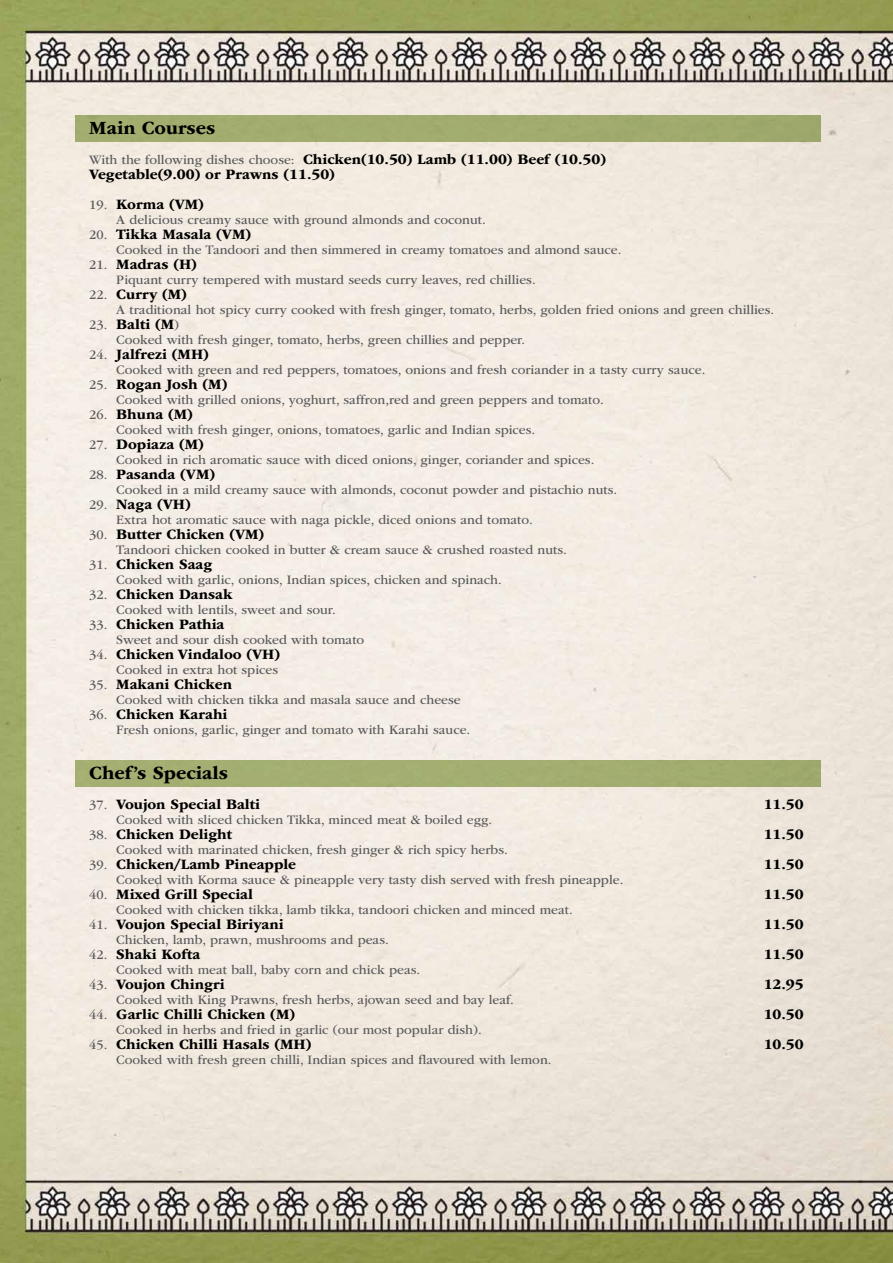
<style>
.page{position:relative;width:893px;height:1263px;background:#fff}
.page>*{position:absolute;margin:0;border:0;box-sizing:border-box;transform-origin:0 0}
.t1{font:700 19.5px "ITC Garamond Std";color:#000}
.t2{font:700 15px/30px "ITC Garamond Std";color:#000}
.t3{font:13.5px "ITC Garamond Std";color:#58595b}
.s1{font-weight:400;font-size:13.5px;color:#58595b}
</style>
<div class="page">
<img style="left:0;top:0;width:893px;height:1263px">
<div style="left:75px;top:115px;width:746px;height:26px;background:#a0ab6e"></div>
<div style="left:75px;top:760px;width:746px;height:26px;background:#a3ae71"></div>
<h1 class="t1" style="left:89px;top:117px;width:127px">Main Courses</h1>
<p class="t2" style="left:89px;top:152px;width:518px;line-height:15px"><span class="s1">With the following dishes choose:</span> Chicken(10.50) Lamb (11.00) Beef (10.50)<br>Vegetable(9.00) or Prawns (11.50)</p>
<p class="t2" style="left:89px;top:190px;width:116px"><span class="s1">19.</span> Korma (VM)</p>
<p class="t3" style="left:116px;top:213px;width:371px">A delicious creamy sauce with ground almonds and coconut.</p>
<p class="t2" style="left:89px;top:220px;width:163px"><span class="s1">20.</span> Tikka Masala (VM)</p>
<p class="t3" style="left:116px;top:243px;width:507px">Cooked in the Tandoori and then simmered in creamy tomatoes and almond sauce.</p>
<p class="t2" style="left:89px;top:250px;width:109px"><span class="s1">21.</span> Madras (H)</p>
<p class="t3" style="left:116px;top:273px;width:421px">Piquant curry tempered with mustard seeds curry leaves, red chillies.</p>
<p class="t2" style="left:89px;top:280px;width:99px"><span class="s1">22.</span> Curry (M)</p>
<p class="t3" style="left:116px;top:303px;width:659px">A traditional hot spicy curry cooked with fresh ginger, tomato, herbs, golden fried onions and green chillies.</p>
<p class="t2" style="left:89px;top:310px;width:91px"><span class="s1">23.</span> Balti (M<span class="s1">)</span></p>
<p class="t3" style="left:116px;top:333px;width:411px">Cooked with fresh ginger, tomato, herbs, green chillies and pepper.</p>
<p class="t2" style="left:89px;top:340px;width:121px"><span class="s1">24.</span> Jalfrezi (MH)</p>
<p class="t3" style="left:116px;top:363px;width:591px">Cooked with green and red peppers, tomatoes, onions and fresh coriander in a tasty curry sauce.</p>
<p class="t2" style="left:89px;top:370px;width:140px"><span class="s1">25.</span> Rogan Josh (M)</p>
<p class="t3" style="left:116px;top:393px;width:489px">Cooked with grilled onions, yoghurt, saffron,red and green peppers and tomato.</p>
<p class="t2" style="left:89px;top:400px;width:105px"><span class="s1">26.</span> Bhuna (M)</p>
<p class="t3" style="left:116px;top:423px;width:420px">Cooked with fresh ginger, onions, tomatoes, garlic and Indian spices.</p>
<p class="t2" style="left:89px;top:430px;width:116px"><span class="s1">27.</span> Dopiaza (M)</p>
<p class="t3" style="left:116px;top:453px;width:480px">Cooked in rich aromatic sauce with diced onions, ginger, coriander and spices.</p>
<p class="t2" style="left:89px;top:460px;width:127px"><span class="s1">28.</span> Pasanda (VM)</p>
<p class="t3" style="left:116px;top:483px;width:502px">Cooked in a mild creamy sauce with almonds, coconut powder and pistachio nuts.</p>
<p class="t2" style="left:89px;top:490px;width:103px"><span class="s1">29.</span> Naga (VH)</p>
<p class="t3" style="left:116px;top:513px;width:418px">Extra hot aromatic sauce with naga pickle, diced onions and tomato.</p>
<p class="t2" style="left:89px;top:520px;width:177px"><span class="s1">30.</span> Butter Chicken (VM)</p>
<p class="t3" style="left:116px;top:543px;width:452px">Tandoori chicken cooked in butter &amp; cream sauce &amp; crushed roasted nuts.</p>
<p class="t2" style="left:89px;top:550px;width:125px"><span class="s1">31.</span> Chicken Saag</p>
<p class="t3" style="left:116px;top:573px;width:387px">Cooked with garlic, onions, Indian spices, chicken and spinach.</p>
<p class="t2" style="left:89px;top:580px;width:145px"><span class="s1">32.</span> Chicken Dansak</p>
<p class="t3" style="left:116px;top:603px;width:221px">Cooked with lentils, sweet and sour.</p>
<p class="t2" style="left:89px;top:610px;width:137px"><span class="s1">33.</span> Chicken Pathia</p>
<p class="t3" style="left:116px;top:633px;width:249px">Sweet and sour dish cooked with tomato</p>
<p class="t2" style="left:89px;top:640px;width:192px"><span class="s1">34.</span> Chicken Vindaloo (VH)</p>
<p class="t3" style="left:116px;top:663px;width:163px">Cooked in extra hot spices</p>
<p class="t2" style="left:89px;top:670px;width:144px"><span class="s1">35.</span> Makani Chicken</p>
<p class="t3" style="left:116px;top:693px;width:346px">Cooked with chicken tikka and masala sauce and cheese</p>
<p class="t2" style="left:89px;top:700px;width:140px"><span class="s1">36.</span> Chicken Karahi</p>
<p class="t3" style="left:116px;top:723px;width:355px">Fresh onions, garlic, ginger and tomato with Karahi sauce.</p>
<h1 class="t1" style="left:89px;top:762px;width:140px">Chef’s Specials</h1>
<p class="t2" style="left:89px;top:790px;width:172px"><span class="s1">37.</span> Voujon Special Balti</p>
<p class="t3" style="left:116px;top:813px;width:377px">Cooked with sliced chicken Tikka, minced meat &amp; boiled egg.</p>
<p class="t2" style="left:89px;top:820px;width:144px"><span class="s1">38.</span> Chicken Delight</p>
<p class="t3" style="left:116px;top:843px;width:393px">Cooked with marinated chicken, fresh ginger &amp; rich spicy herbs.</p>
<p class="t2" style="left:89px;top:850px;width:208px"><span class="s1">39.</span> Chicken/Lamb Pineapple</p>
<p class="t3" style="left:116px;top:873px;width:509px">Cooked with Korma sauce &amp; pineapple very tasty dish served with fresh pineapple.</p>
<p class="t2" style="left:89px;top:880px;width:165px"><span class="s1">40.</span> Mixed Grill Special</p>
<p class="t3" style="left:116px;top:903px;width:458px">Cooked with chicken tikka, lamb tikka, tandoori chicken and minced meat.</p>
<p class="t2" style="left:89px;top:910px;width:196px"><span class="s1">41.</span> Voujon Special Biriyani</p>
<p class="t3" style="left:116px;top:933px;width:274px">Chicken, lamb, prawn, mushrooms and peas.</p>
<p class="t2" style="left:89px;top:940px;width:113px"><span class="s1">42.</span> Shaki Kofta</p>
<p class="t3" style="left:116px;top:963px;width:305px">Cooked with meat ball, baby corn and chick peas.</p>
<p class="t2" style="left:89px;top:970px;width:137px"><span class="s1">43.</span> Voujon Chingri</p>
<p class="t3" style="left:116px;top:993px;width:399px">Cooked with King Prawns, fresh herbs, ajowan seed and bay leaf.</p>
<p class="t2" style="left:89px;top:1000px;width:207px"><span class="s1">44.</span> Garlic Chilli Chicken (M)</p>
<p class="t3" style="left:116px;top:1023px;width:367px">Cooked in herbs and fried in garlic (our most popular dish).</p>
<p class="t2" style="left:89px;top:1030px;width:224px"><span class="s1">45.</span> Chicken Chilli Hasals (MH)</p>
<p class="t3" style="left:116px;top:1053px;width:437px">Cooked with fresh green chilli, Indian spices and flavoured with lemon.</p>
<p class="t2" style="left:764px;top:790px;width:42px;text-align:justify">11.50<br>11.50<br>11.50<br>11.50<br>11.50<br>11.50<br>12.95<br>10.50<br>10.50</p>
</div>
